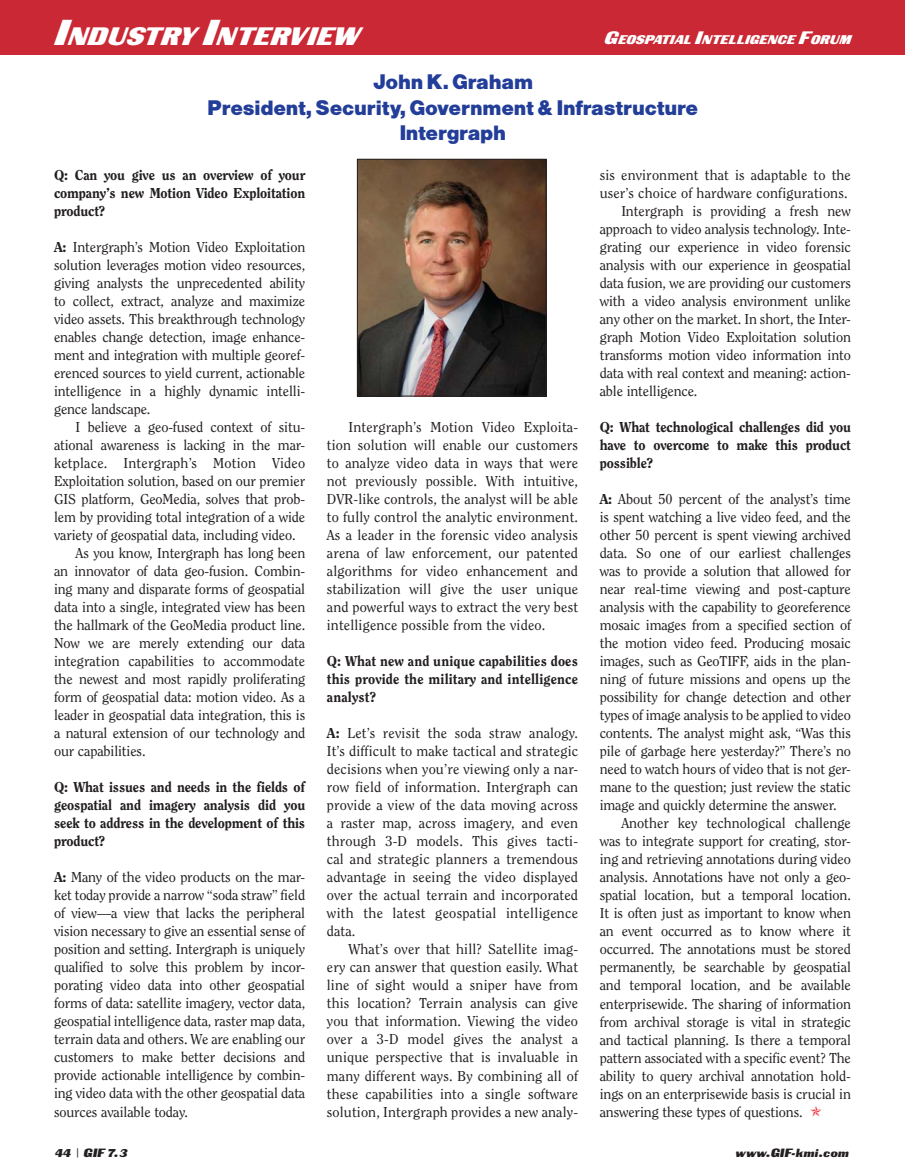
<style>
.page{position:relative;width:905px;height:1175px;background:#fff}
.page>*{position:absolute;margin:0;border:0;box-sizing:border-box;transform-origin:0 0}
.t1{font:italic 25.2px "Chatten";color:#fff}
.t2{font:21px/25.2px "Alpist";color:#233e99;text-align:center}
.t3{font:14.25px/18px "Clearface Std";letter-spacing:-.01em;color:#231f20;text-align:justify}
.t4{font:800 14.25px/18px "Clearface Std";letter-spacing:-.01em;color:#231f20;text-align:justify}
.t5{font:14.25px "Clearface Std";letter-spacing:.01em;color:#231f20}
.t6{font:14.25px "Clearface Std";letter-spacing:.015em;color:#231f20}
.t7{font:italic 12.6px "Chatten";color:#fff}
.t8{font:12px "Chatten";color:#231f20}
.s1{font-size:36px}
.s2{font-size:18px}
.s3{font-weight:800}
.s4{color:#ed1c24}
</style>
<div class="page">
<div style="left:0;top:0;width:904px;height:54px;background:#c92834"></div>
<img style="left:359px;top:161px;width:185px;height:233px">
<div style="left:357px;top:159px;width:189px;height:237px;border:1px solid #231f20"></div>
<h1 class="t1" style="left:54px;top:27px;width:307px"><span class="s1">I</span>NDUSTRY <span class="s1">I</span>NTERVIEW</h1>
<p class="t7" style="left:604px;top:35px;width:248px"><span class="s2">G</span>EOSPATIAL <span class="s2">I</span>NTELLIGENCE <span class="s2">F</span>ORUM</p>
<h2 class="t2" style="left:207px;top:72px;width:492px">John K. Graham<br>President, Security, Government &amp; Infrastructure<br>Intergraph</h2>
<p class="t4" style="left:54px;top:167px;width:253px">Q: Can you give us an overview of your company’s new Motion Video Exploitation product?</p>
<p class="t3" style="left:54px;top:239px;width:253px"><span class="s3">A:</span> Intergraph’s Motion Video Exploitation solution leverages motion video resources, giving analysts the unprecedented ability to collect, extract, analyze and maximize video assets. This breakthrough technology enables change detection, image enhance&shy;ment and integration with multiple georef&shy;erenced sources to yield current, actionable intelligence in a highly dynamic intelli&shy;gence landscape.</p>
<p class="t3" style="left:76px;top:419px;width:231px">I believe a geo-fused context of situ-</p>
<p class="t3" style="left:54px;top:437px;width:253px">ational awareness is lacking in the mar-</p>
<p class="t6" style="left:54px;top:456px;width:253px">ketplace. Intergraph’s Motion Video</p>
<p class="t3" style="left:54px;top:473px;width:253px">Exploitation solution, based on our premier</p>
<p class="t3" style="left:54px;top:491px;width:253px">GIS platform, GeoMedia, solves that prob-</p>
<p class="t3" style="left:54px;top:509px;width:253px">lem by providing total integration of a wide</p>
<p class="t3" style="left:54px;top:527px;width:243px">variety of geospatial data, including video.</p>
<p class="t3" style="left:76px;top:545px;width:231px">As you know, Intergraph has long been</p>
<p class="t3" style="left:54px;top:563px;width:253px">an innovator of data geo-fusion. Combin-</p>
<p class="t3" style="left:54px;top:581px;width:253px">ing many and disparate forms of geospatial</p>
<p class="t3" style="left:54px;top:599px;width:253px">data into a single, integrated view has been</p>
<p class="t3" style="left:54px;top:617px;width:253px">the hallmark of the GeoMedia product line.</p>
<p class="t3" style="left:54px;top:635px;width:253px">Now we are merely extending our data</p>
<p class="t3" style="left:54px;top:653px;width:253px">integration capabilities to accommodate</p>
<p class="t3" style="left:54px;top:671px;width:253px">the newest and most rapidly proliferating</p>
<p class="t3" style="left:54px;top:689px;width:253px">form of geospatial data: motion video. As a</p>
<p class="t3" style="left:54px;top:707px;width:253px">leader in geospatial data integration, this is</p>
<p class="t3" style="left:54px;top:725px;width:253px">a natural extension of our technology and</p>
<p class="t3" style="left:54px;top:743px;width:93px">our capabilities.</p>
<p class="t4" style="left:54px;top:779px;width:253px">Q: What issues and needs in the fields of geospatial and imagery analysis did you seek to address in the development of this product?</p>
<p class="t3" style="left:54px;top:869px;width:253px"><span class="s3">A:</span> Many of the video products on the mar&shy;ket today provide a narrow “soda straw” field of view—a view that lacks the peripheral vision necessary to give an essential sense of position and setting. Intergraph is uniquely qualified to solve this problem by incor&shy;porating video data into other geospatial forms of data: satellite imagery, vector data, geospatial intelligence data, raster map data, terrain data and others. We are enabling our customers to make better decisions and provide actionable intelligence by combin&shy;ing video data with the other geospatial data sources available today.</p>
<p class="t3" style="left:327px;top:419px;width:253px;text-indent:22px">Intergraph’s Motion Video Exploita&shy;tion solution will enable our customers to analyze video data in ways that were not previously possible. With intuitive, DVR-like controls, the analyst will be able to fully control the analytic environment.<br>As a leader in the forensic video analysis arena of law enforcement, our patented algorithms for video enhancement and stabilization will give the user unique and powerful ways to extract the very best intelligence possible from the video.</p>
<p class="t4" style="left:327px;top:653px;width:253px">Q: What new and unique capabilities does this provide the military and intelligence analyst?</p>
<p class="t3" style="left:327px;top:725px;width:253px"><span class="s3">A:</span> Let’s revisit the soda straw analogy.<br>It’s difficult to make tactical and strategic decisions when you’re viewing only a nar&shy;row field of information. Intergraph can provide a view of the data moving across a raster map, across imagery, and even through 3-D models. This gives tacti&shy;cal and strategic planners a tremendous advantage in seeing the video displayed over the actual terrain and incorporated with the latest geospatial intelligence data.</p>
<p class="t3" style="left:327px;top:941px;width:253px;text-indent:22px">What’s over that hill? Satellite imag&shy;ery can answer that question easily. What line of sight would a sniper have from this location? Terrain analysis can give you that information. Viewing the video over a 3-D model gives the analyst a unique perspective that is invaluable in many different ways. By combining all of these capabilities into a single software solution, Intergraph provides a new analy-</p>
<p class="t5" style="left:599px;top:168px;width:253px">sis environment that is adaptable to the</p>
<p class="t5" style="left:599px;top:186px;width:249px">user’s choice of hardware configurations.</p>
<p class="t3" style="left:621px;top:203px;width:231px">Intergraph is providing a fresh new</p>
<p class="t3" style="left:599px;top:221px;width:253px">approach to video analysis technology. Inte-</p>
<p class="t3" style="left:599px;top:239px;width:253px">grating our experience in video forensic</p>
<p class="t3" style="left:599px;top:257px;width:253px">analysis with our experience in geospatial</p>
<p class="t3" style="left:599px;top:275px;width:253px">data fusion, we are providing our customers</p>
<p class="t3" style="left:599px;top:293px;width:253px">with a video analysis environment unlike</p>
<p class="t3" style="left:599px;top:311px;width:253px">any other on the market. In short, the Inter-</p>
<p class="t3" style="left:599px;top:329px;width:253px">graph Motion Video Exploitation solution</p>
<p class="t3" style="left:599px;top:347px;width:253px">transforms motion video information into</p>
<p class="t3" style="left:599px;top:365px;width:253px">data with real context and meaning: action-</p>
<p class="t3" style="left:599px;top:383px;width:99px">able intelligence.</p>
<p class="t4" style="left:599px;top:419px;width:253px">Q: What technological challenges did you have to overcome to make this product possible?</p>
<p class="t3" style="left:599px;top:491px;width:253px"><span class="s3">A:</span> About 50 percent of the analyst’s time is spent watching a live video feed, and the other 50 percent is spent viewing archived data. So one of our earliest challenges was to provide a solution that allowed for near real-time viewing and post-capture analysis with the capability to georeference mosaic images from a specified section of the motion video feed. Producing mosaic images, such as GeoTIFF, aids in the plan&shy;ning of future missions and opens up the possibility for change detection and other types of image analysis to be applied to video contents. The analyst might ask, “Was this pile of garbage here yesterday?” There’s no need to watch hours of video that is not ger&shy;mane to the question; just review the static image and quickly determine the answer.</p>
<p class="t3" style="left:599px;top:815px;width:253px;text-indent:22px">Another key technological challenge was to integrate support for creating, stor&shy;ing and retrieving annotations during video analysis. Annotations have not only a geo&shy;spatial location, but a temporal location.<br>It is often just as important to know when an event occurred as to know where it occurred. The annotations must be stored permanently, be searchable by geospatial and temporal location, and be available enterprisewide. The sharing of information from archival storage is vital in strategic and tactical planning. Is there a temporal pattern associated with a specific event? The ability to query archival annotation hold&shy;ings on an enterprisewide basis is crucial in answering these types of questions. <span class="s4">✯</span></p>
<p class="t8" style="left:55px;top:1148px;width:74px">44 | GIF 7.3</p>
<p class="t8" style="left:735px;top:1148px;width:115px">www.GIF-kmi.com</p>
</div>
